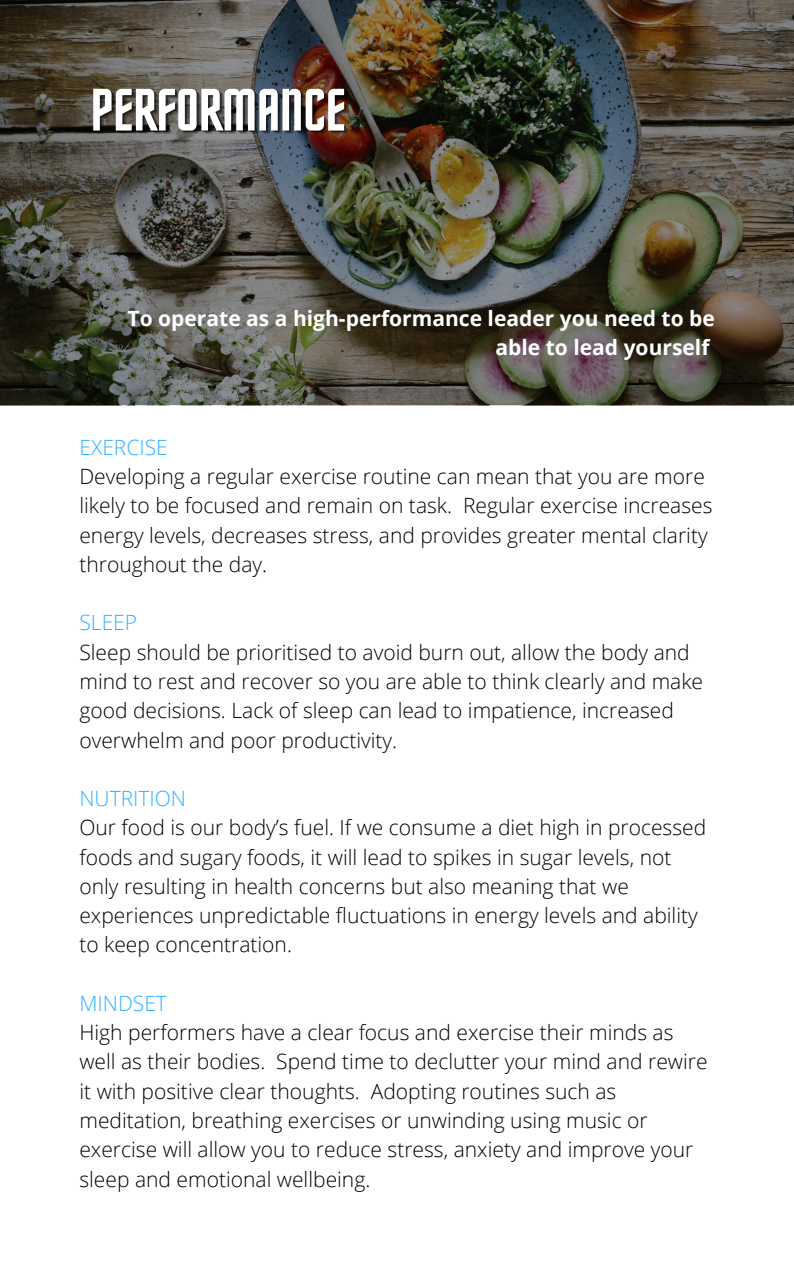
<style>
.page{position:relative;width:794px;height:1266px;background:#fff}
.page>*{position:absolute;margin:0;border:0;box-sizing:border-box;transform-origin:0 0}
.t1{font:60px "Horta";color:#fff}
.t2{font:300 21px/29.2px "Open Sans";color:#000}
.t3{font:700 21px/29.2px "Open Sans";color:#fff;text-align:right}
.t4{font:300 21px "Open Sans";color:#2eb2ff}
</style>
<div class="page">
<img style="left:0;top:0;width:793px;height:405px">
<p class="t1" style="left:91px;top:85px;width:256px">PERFORMANCE</p>
<p class="t3" style="left:127px;top:303px;width:588px">To operate as a high-performance leader you need to be able to lead yourself</p>
<p class="t4" style="left:79px;top:432px;width:90px">EXERCISE</p>
<p class="t2" style="left:79px;top:461px;width:634px">Developing a regular exercise routine can mean that you are more likely to be focused and remain on task. Regular exercise increases energy levels, decreases stress, and provides greater mental clarity throughout the day.</p>
<p class="t4" style="left:79px;top:608px;width:59px">SLEEP</p>
<p class="t2" style="left:79px;top:637px;width:624px">Sleep should be prioritised to avoid burn out, allow the body and mind to rest and recover so you are able to think clearly and make good decisions. Lack of sleep can lead to impatience, increased overwhelm and poor productivity.</p>
<p class="t4" style="left:79px;top:783px;width:108px">NUTRITION</p>
<p class="t2" style="left:79px;top:812px;width:628px">Our food is our body’s fuel. If we consume a diet high in processed foods and sugary foods, it will lead to spikes in sugar levels, not only resulting in health concerns but also meaning that we experiences unpredictable fluctuations in energy levels and ability to keep concentration.</p>
<p class="t4" style="left:79px;top:988px;width:89px">MINDSET</p>
<p class="t2" style="left:79px;top:1017px;width:629px">High performers have a clear focus and exercise their minds as well as their bodies. Spend time to declutter your mind and rewire it with positive clear thoughts. Adopting routines such as meditation, breathing exercises or unwinding using music or exercise will allow you to reduce stress, anxiety and improve your sleep and emotional wellbeing.</p>
</div>
